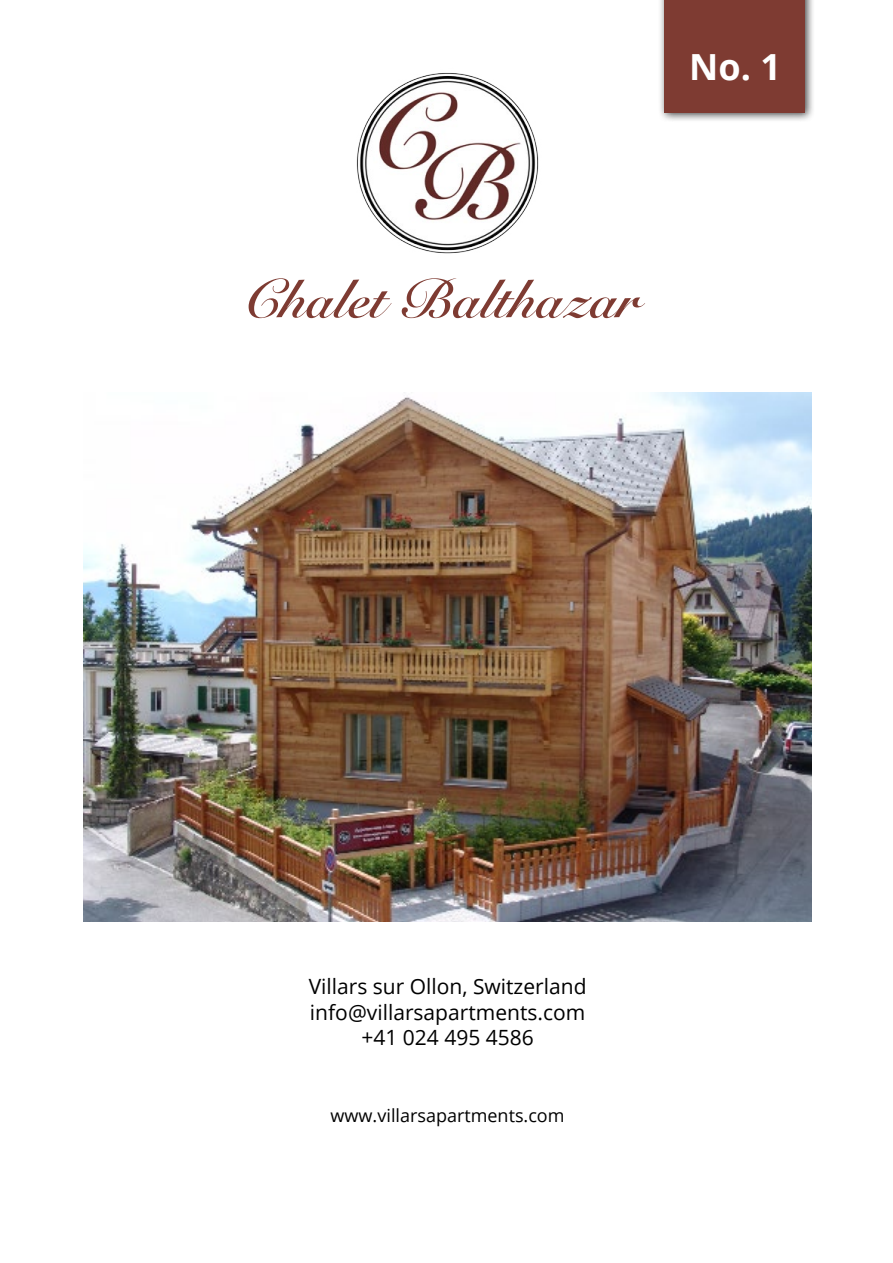
<style>
.page{position:relative;width:893px;height:1263px;background:#fff}
.page>*{position:absolute;margin:0;border:0;box-sizing:border-box;transform-origin:0 0}
.t1{font:700 54px "Snell Roundhand";color:#7e3b32}
.t2{font:700 36px "Open Sans";color:#fff}
.t3{font:21px/25.2px "Open Sans";color:#000;text-align:center}
.t4{font:18px "Open Sans";color:#000}
</style>
<div class="page">
<div style="left:658px;top:0;width:157px;height:123px;background:#000;opacity:.75"></div>
<div style="left:665px;top:0;width:140px;height:112px;background:#7e3b32"></div>
<img style="left:356px;top:73px;width:183px;height:181px">
<img style="left:84px;top:392px;width:727px;height:529px">
<h2 class="t2" style="left:689px;top:41px;width:93px">No. 1</h2>
<h1 class="t1" style="left:245px;top:253px;width:396px">Chalet Balthazar</h1>
<p class="t3" style="left:309px;top:974px;width:279px">Villars sur Ollon, Switzerland info@villarsapartments.com +41 024 495 4586</p>
<p class="t4" style="left:331px;top:1103px;width:235px">www.villarsapartments.com</p>
</div>
